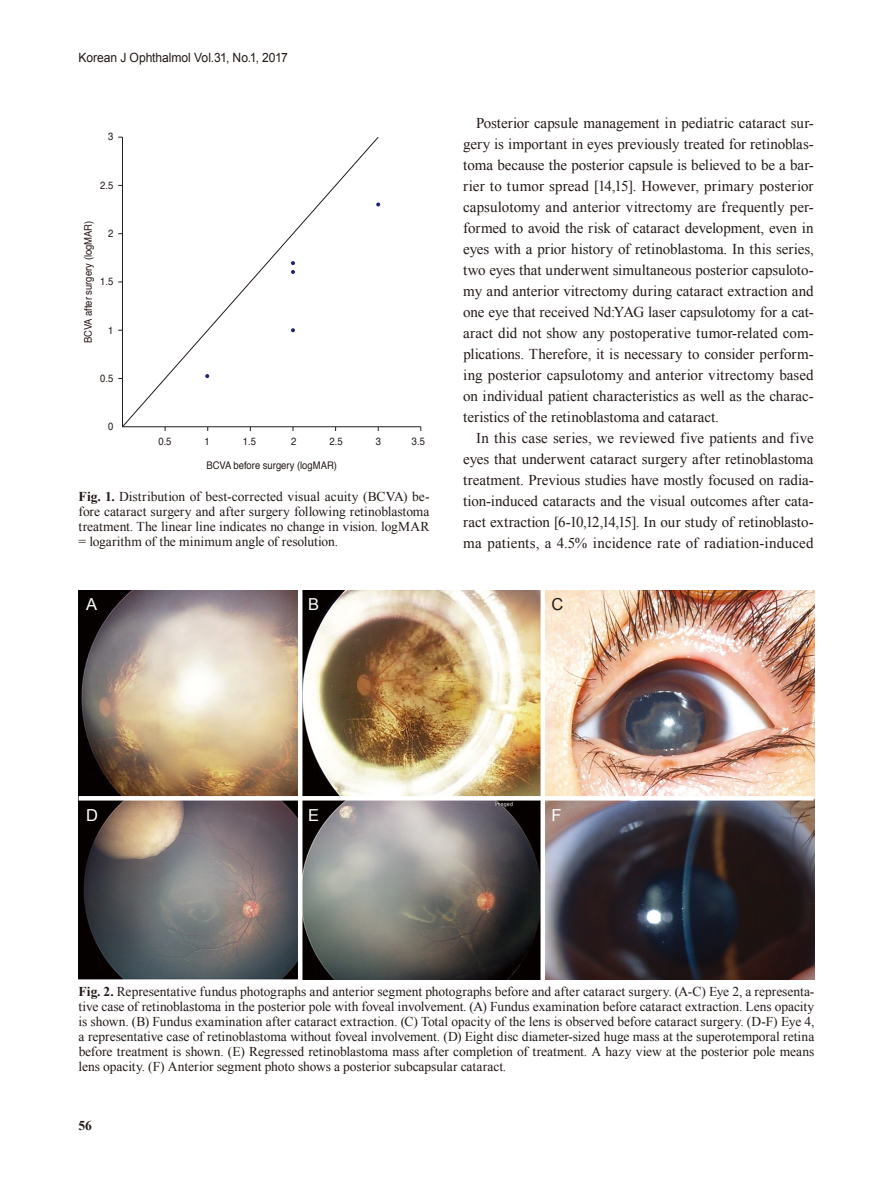
<style>
.page{position:relative;width:893px;height:1191px;background:#fff}
.page>*{position:absolute;margin:0;border:0;box-sizing:border-box;transform-origin:0 0}
.그림_AB{font:16.5px "Arial";color:#fff}
.그림_AB-2{font:16.5px "Arial";color:#231916}
.본문{font:15px/21px "Times New Roman";letter-spacing:.005em;color:#231916;text-align:justify}
.Fig_설명{font:13.5px/15px "Times New Roman";letter-spacing:-.005em;color:#231916;text-align:justify}
.t1{font:700 13.5px "Times New Roman";color:#231916}
.t2{font:12.75px "Arial";letter-spacing:-.005em;color:#231916;scale:.95 1}
.t3{font:10.5px "Helvetica";color:#231916;scale:.9 1}
.s1{font-weight:700}
</style>
<div class="page">
<svg style="left:121px;top:136px;width:258px;height:292px"></svg>
<img style="left:79px;top:590px;width:735px;height:389px">
<hr style="left:298px;top:589px;width:4px;height:394px;background:#fff">
<hr style="left:79px;top:796px;width:735px;height:4px;background:#fff">
<hr style="left:541px;top:589px;width:4px;height:394px;background:#fff">
<p class="t2" style="left:79px;top:49px;width:222px">Korean J Ophthalmol Vol.31, No.1, 2017</p>
<p class="t3" style="left:108px;top:128px;width:7px">3</p>
<p class="t3" style="left:100px;top:177px;width:16px">2.5</p>
<p class="t3" style="left:80px;top:343px;width:138px;rotate:-90deg">BCVA after surgery (logMAR)</p>
<p class="t3" style="left:108px;top:225px;width:7px">2</p>
<p class="t3" style="left:100px;top:273px;width:16px">1.5</p>
<p class="t3" style="left:108px;top:322px;width:7px">1</p>
<p class="t3" style="left:100px;top:370px;width:16px">0.5</p>
<p class="t3" style="left:108px;top:418px;width:7px">0</p>
<p class="t3" style="left:158px;top:433px;width:16px">0.5</p>
<p class="t3" style="left:205px;top:433px;width:7px">1</p>
<p class="t3" style="left:243px;top:433px;width:16px">1.5</p>
<p class="t3" style="left:291px;top:433px;width:7px">2</p>
<p class="t3" style="left:329px;top:433px;width:16px">2.5</p>
<p class="t3" style="left:376px;top:433px;width:7px">3</p>
<p class="t3" style="left:206px;top:457px;width:147px">BCVA before surgery (logMAR)</p>
<p class="Fig_설명" style="left:79px;top:489px;width:352px"><span class="s1">Fig. 1.</span> Distribution of best-corrected visual acuity (BCVA) be&shy;fore cataract surgery and after surgery following retinoblastoma treatment. The linear line indicates no change in vision. logMAR = logarithm of the minimum angle of resolution.</p>
<p class="그림_AB" style="left:86px;top:593px;width:13px">A</p>
<p class="그림_AB" style="left:308px;top:593px;width:13px">B</p>
<p class="본문" style="left:463px;top:112px;width:352px;text-indent:13px">Posterior capsule management in pediatric cataract sur&shy;gery is important in eyes previously treated for retinoblas&shy;toma because the posterior capsule is believed to be a bar&shy;rier to tumor spread [14,15]. However, primary posterior capsulotomy and anterior vitrectomy are frequently per&shy;formed to avoid the risk of cataract development, even in eyes with a prior history of retinoblastoma. In this series, two eyes that underwent simultaneous posterior capsuloto&shy;my and anterior vitrectomy during cataract extraction and one eye that received Nd:YAG laser capsulotomy for a cat&shy;aract did not show any postoperative tumor-related com&shy;plications. Therefore, it is necessary to consider perform&shy;ing posterior capsulotomy and anterior vitrectomy based on individual patient characteristics as well as the charac&shy;teristics of the retinoblastoma and cataract.</p>
<p class="본문" style="left:463px;top:427px;width:352px;text-indent:13px">In this case series, we reviewed five patients and five eyes that underwent cataract surgery after retinoblastoma treatment. Previous studies have mostly focused on radia&shy;tion-induced cataracts and the visual outcomes after cata&shy;ract extraction [6-10,12,14,15]. In our study of retinoblasto&shy;ma patients, a 4.5% incidence rate of radiation-induced</p>
<p class="그림_AB-2" style="left:551px;top:593px;width:13px">C</p>
<p class="그림_AB" style="left:86px;top:804px;width:13px">D</p>
<p class="그림_AB" style="left:308px;top:804px;width:13px">E</p>
<p class="그림_AB" style="left:551px;top:804px;width:12px">F</p>
<p class="Fig_설명" style="left:79px;top:983px;width:737px"><span class="s1">Fig. 2.</span> Representative fundus photographs and anterior segment photographs before and after cataract surgery. (A-C) Eye 2, a representa&shy;tive case of retinoblastoma in the posterior pole with foveal involvement. (A) Fundus examination before cataract extraction. Lens opacity is shown. (B) Fundus examination after cataract extraction. (C) Total opacity of the lens is observed before cataract surgery. (D-F) Eye 4, a representative case of retinoblastoma without foveal involvement. (D) Eight disc diameter-sized huge mass at the superotemporal retina before treatment is shown. (E) Regressed retinoblastoma mass after completion of treatment. A hazy view at the posterior pole means lens opacity. (F) Anterior segment photo shows a posterior subcapsular cataract.</p>
<p class="t1" style="left:79px;top:1116px;width:15px">56</p>
</div>
